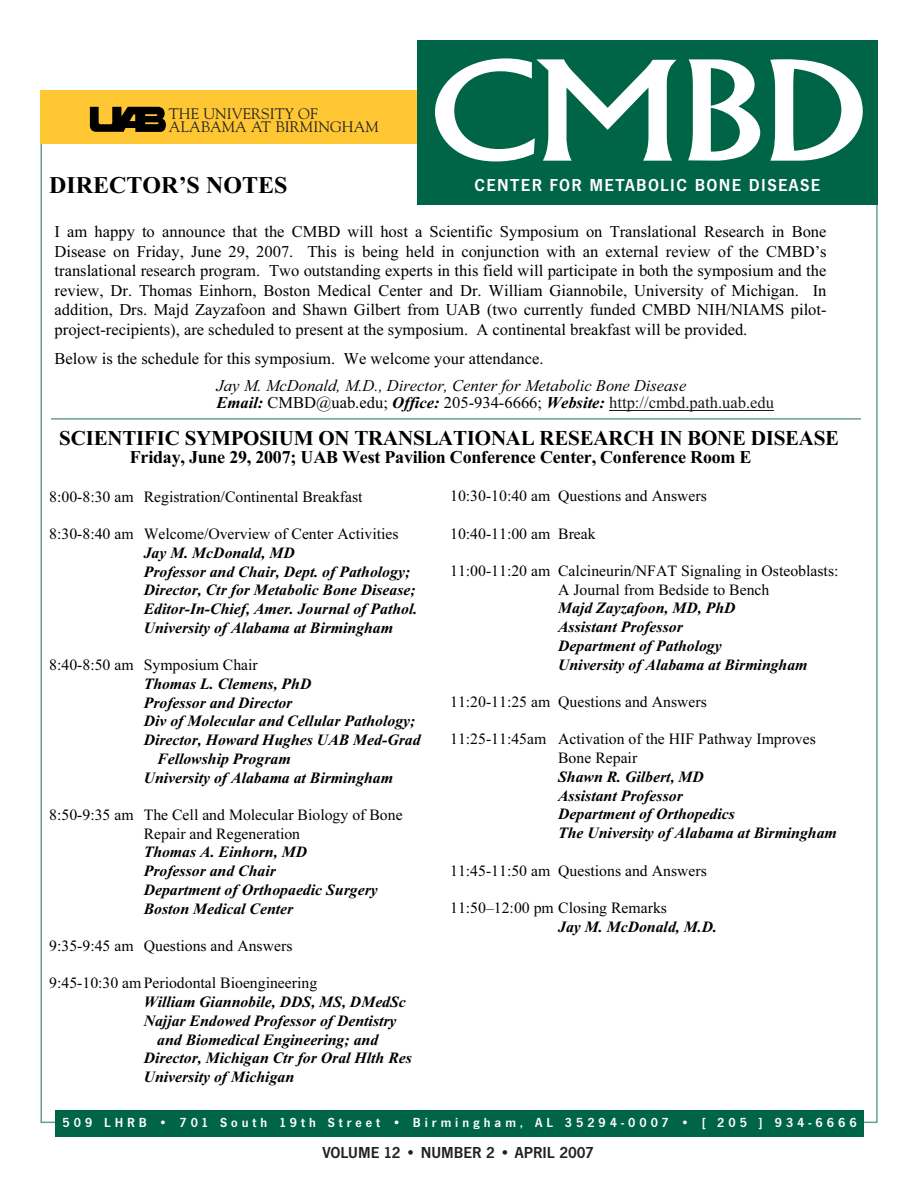
<style>
.page{position:relative;width:918px;height:1188px;background:#fff}
.page>*{position:absolute;margin:0;border:0;box-sizing:border-box;transform-origin:0 0}
.t1{font:135px "Albertus";color:#fff;scale:1.2 1}
.t2{font:24px "TTE256 B008 o 00+CNWAGT";color:#000}
.t3{font:21px "Times New Roman PS Bold MT+T42+XSJDAH";letter-spacing:-.01em;color:#000}
.t4{font:18px "TT4 D8 o 00+SKXRCW";letter-spacing:-.015em;color:#000}
.t5{font:600 18px "News Got T";letter-spacing:.075em;color:#fff}
.t6{font:16.5px/19.5px "TT4 D2 o 00+IQWSWE";color:#000;text-align:justify}
.t7{font:16.5px "TT4 D4 o 00+KAOLMX";color:#000}
.t8{font:600 16.5px "News Got T";color:#231f20}
.t9{font:15.75px/18.8px "TT4 D Bo 00+AHYKFU";color:#000}
.t10{font:15.75px/18.8px "TT4 D9 o 00+XOYOAK";color:#000}
.t11{font:15.15px/13.2px "Goudy";color:#231f20}
.t12{font:600 13.65px "News Got T";letter-spacing:.295em;color:#fff}
.s1{font-family:"TT4 D5 o 00+FAXWCP"}
.s2{color:#1b1b1b}
.s3{font-family:"TT4 D6 o 00+EHKXUS"}
</style>
<div class="page">
<hr style="left:40px;top:137px;width:2px;height:985px;background:#66a094">
<div style="left:40px;top:91px;width:385px;height:53px;background:#ffc734"></div>
<hr style="left:876px;top:203px;width:2px;height:919px;background:#66a094">
<svg style="left:864px;top:1122px;width:14px;height:1px"></svg>
<svg style="left:40px;top:1122px;width:15px;height:1px"></svg>
<div style="left:417px;top:40px;width:461px;height:165px;background:#006446"></div>
<div style="left:55px;top:1110px;width:809px;height:27px;background:#006446"></div>
<svg style="left:90px;top:107px;width:76px;height:25px"></svg>
<hr style="left:51px;top:418px;width:810px;height:2px;background:#66a094">
<hr style="left:609px;top:410px;width:165px;height:1px;background:#1b1b1b">
<h1 class="t1" style="left:430px;top:59px;width:364px">CMBD</h1>
<p class="t5" style="left:474px;top:179px;width:347px">CENTER FOR METABOLIC BONE DISEASE</p>
<p class="t6" style="left:55px;top:223px;width:774px">I am happy to announce that the CMBD will host a Scientific Symposium on Translational Research in Bone Disease on Friday, June 29, 2007. This is being held in conjunction with an external review of the CMBD’s translational research program. Two outstanding experts in this field will participate in both the symposium and the review, Dr. Thomas Einhorn, Boston Medical Center and Dr. William Giannobile, University of Michigan. In addition, Drs. Majd Zayzafoon and Shawn Gilbert from UAB (two currently funded CMBD NIH/NIAMS pilot&shy;project-recipients), are scheduled to present at the symposium. A continental breakfast will be provided.</p>
<p class="t6" style="left:55px;top:350px;width:490px">Below is the schedule for this symposium. We welcome your attendance.</p>
<p class="t7" style="left:217px;top:375px;width:471px">Jay M. McDonald, M.D., Director, Center for Metabolic Bone Disease</p>
<p class="t6" style="left:217px;top:394px;width:559px"><span class="s1">Email:</span> CMBD@uab.edu; <span class="s1">Office:</span> 205-934-6666; <span class="s1">Website:</span> <span class="s2">http://cmbd.path.uab.edu</span></p>
<h3 class="t3" style="left:59px;top:431px;width:781px"><span class="s3">SCIENTIFIC SYMPOSIUM ON</span> TRANSLATIONAL RESEARCH IN BONE DISEASE</h3>
<p class="t4" style="left:130px;top:446px;width:623px">Friday, June 29, 2007; UAB West Pavilion Conference Center, Conference Room E</p>
<p class="t10" style="left:49px;top:488px;width:315px">8:00-8:30 am Registration/Continental Breakfast</p>
<p class="t10" style="left:49px;top:526px;width:351px">8:30-8:40 am Welcome/Overview of Center Activities</p>
<p class="t9" style="left:144px;top:545px;width:275px">Jay M. McDonald, MD<br>Professor and Chair, Dept. of Pathology; Director, Ctr for Metabolic Bone Disease; Editor-In-Chief, Amer. Journal of Pathol.<br>University of Alabama at Birmingham</p>
<p class="t10" style="left:49px;top:657px;width:210px">8:40-8:50 am Symposium Chair</p>
<p class="t9" style="left:144px;top:676px;width:169px">Thomas L. Clemens, PhD</p>
<p class="t9" style="left:144px;top:695px;width:150px">Professor and Director</p>
<p class="t9" style="left:144px;top:713px;width:273px">Div of Molecular and Cellular Pathology;</p>
<p class="t9" style="left:144px;top:732px;width:278px">Director, Howard Hughes UAB Med-Grad</p>
<p class="t9" style="left:157px;top:751px;width:135px">Fellowship Program</p>
<p class="t9" style="left:144px;top:769px;width:251px">University of Alabama at Birmingham</p>
<p class="t10" style="left:49px;top:807px;width:355px;text-align:center">8:50-9:35 am The Cell and Molecular Biology of Bone<br>Repair and Regeneration</p>
<p class="t9" style="left:144px;top:844px;width:236px">Thomas A. Einhorn, MD<br>Professor and Chair<br>Department of Orthopaedic Surgery<br>Boston Medical Center</p>
<p class="t10" style="left:49px;top:938px;width:245px">9:35-9:45 am Questions and Answers</p>
<p class="t10" style="left:49px;top:975px;width:270px">9:45-10:30 am Periodontal Bioengineering</p>
<p class="t9" style="left:144px;top:994px;width:264px">William Giannobile, DDS, MS, DMedSc</p>
<p class="t9" style="left:144px;top:1013px;width:254px">Najjar Endowed Professor of Dentistry</p>
<p class="t9" style="left:157px;top:1032px;width:222px">and Biomedical Engineering; and</p>
<p class="t9" style="left:144px;top:1050px;width:270px">Director, Michigan Ctr for Oral Hlth Res</p>
<p class="t9" style="left:144px;top:1069px;width:152px">University of Michigan</p>
<p class="t11" style="left:169px;top:109px;width:212px">THE UNIVERSITY OF<br>ALABAMA AT BIRMINGHAM</p>
<h2 class="t2" style="left:49px;top:171px;width:240px">DIRECTOR’S NOTES</h2>
<p class="t10" style="left:450px;top:488px;width:258px">10:30-10:40 am Questions and Answers</p>
<p class="t10" style="left:450px;top:525px;width:147px">10:40-11:00 am Break</p>
<p class="t10" style="left:558px;top:563px;width:282px;text-indent:-108px">11:00-11:20 am Calcineurin/NFAT Signaling in Osteoblasts:<br>A Journal from Bedside to Bench</p>
<p class="t9" style="left:558px;top:600px;width:251px">Majd Zayzafoon, MD, PhD<br>Assistant Professor<br>Department of Pathology<br>University of Alabama at Birmingham</p>
<p class="t10" style="left:450px;top:694px;width:258px">11:20-11:25 am Questions and Answers</p>
<p class="t10" style="left:558px;top:731px;width:259px;text-indent:-108px">11:25-11:45am Activation of the HIF Pathway Improves<br>Bone Repair</p>
<p class="t9" style="left:558px;top:769px;width:280px">Shawn R. Gilbert, MD<br>Assistant Professor<br>Department of Orthopedics<br>The University of Alabama at Birmingham</p>
<p class="t10" style="left:450px;top:862px;width:258px">11:45-11:50 am Questions and Answers</p>
<p class="t10" style="left:450px;top:900px;width:218px">11:50–12:00 pm Closing Remarks</p>
<p class="t9" style="left:558px;top:919px;width:160px">Jay M. McDonald, M.D.</p>
<p class="t12" style="left:63px;top:1118px;width:796px">509 LHRB • 701 South 19th Street • Birmingham, AL 35294-0007 • [ 205 ] 934-6666</p>
<p class="t8" style="left:322px;top:1147px;width:273px">VOLUME 12 • NUMBER 2 • APRIL 2007</p>
</div>
